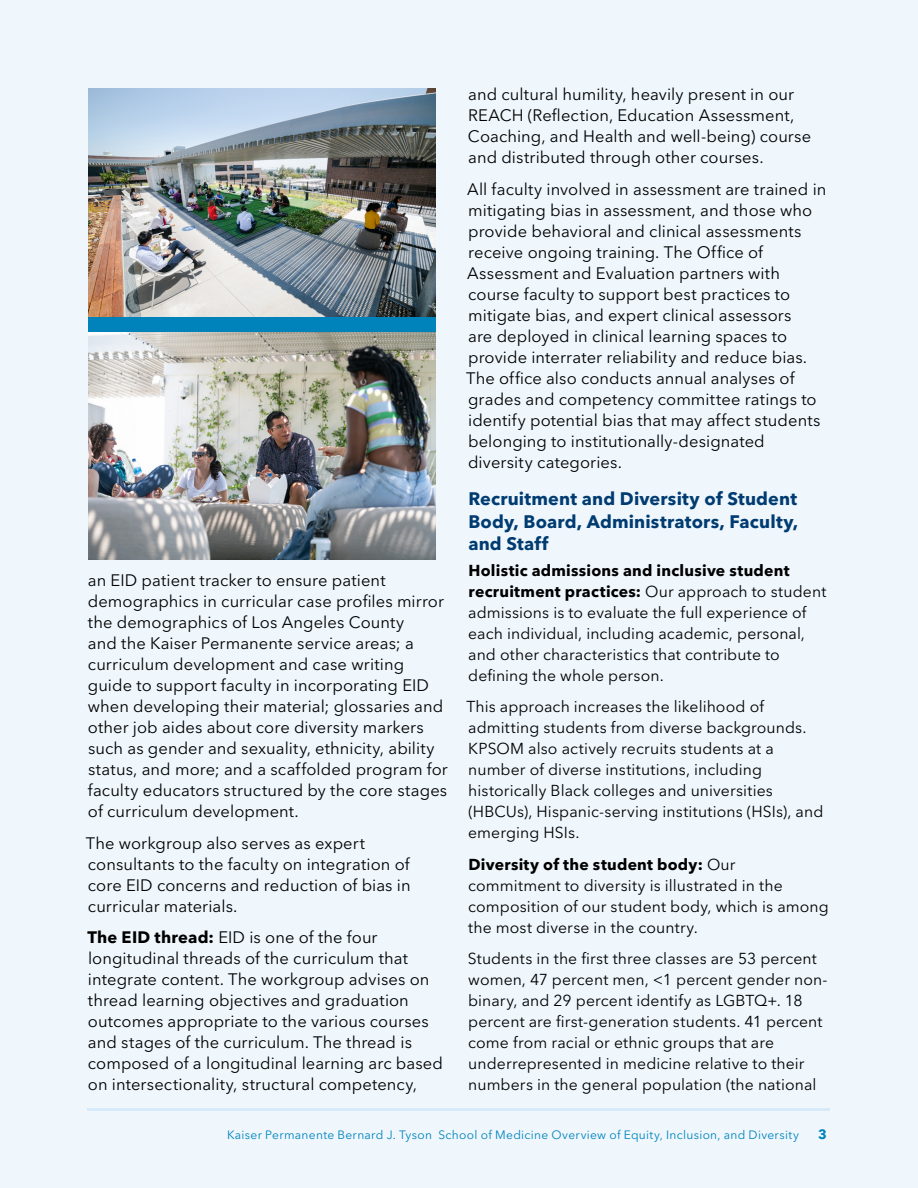
<style>
.page{position:relative;width:918px;height:1188px;background:#eff7fd}
.page>*{position:absolute;margin:0;border:0;box-sizing:border-box;transform-origin:0 0}
.black_header{font:700 18px/22.5px "Avenir Next LT Pro";letter-spacing:.01em;color:#003b71;text-align:justify}
.little_solid_bullet{font:16.5px/21px "Avenir Next LT Pro";letter-spacing:.005em;color:#000}
.circle_bullet{font:15.75px/21px "Avenir Next LT Pro";letter-spacing:.005em;color:#000}
.t1{font:700 13.5px "Avenir Next LT Pro";color:#0083bb}
.t2{font:12px "Avenir Next LT Pro";letter-spacing:.025em;color:#0083bb}
.s1{font-weight:700}
</style>
<div class="page">
<hr style="left:88px;top:1108px;width:742px;height:3px;background:#d7eaf9">
<img style="left:88px;top:89px;width:348px;height:228px">
<img style="left:88px;top:332px;width:348px;height:227px">
<div style="left:88px;top:317px;width:348px;height:15px;background:#0083bb"></div>
<p class="little_solid_bullet" style="left:88px;top:570px;width:362px">an EID patient tracker to ensure patient demographics in curricular case profiles mirror the demographics of Los Angeles County<br>and the Kaiser Permanente service areas; a curriculum development and case writing guide to support faculty in incorporating EID when developing their material; glossaries and other job aides about core diversity markers such as gender and sexuality, ethnicity, ability status, and more; and a scaffolded program for faculty educators structured by the core stages of curriculum development.</p>
<p class="little_solid_bullet" style="left:86px;top:833px;width:326px">The workgroup also serves as expert consultants to the faculty on integration of core EID concerns and reduction of bias in curricular materials.</p>
<p class="little_solid_bullet" style="left:87px;top:927px;width:357px"><span class="s1">The EID thread:</span> EID is one of the four longitudinal threads of the curriculum that integrate content. The workgroup advises on thread learning objectives and graduation outcomes appropriate to the various courses and stages of the curriculum. The thread is composed of a longitudinal learning arc based on intersectionality, structural competency,</p>
<p class="little_solid_bullet" style="left:468px;top:84px;width:345px">and cultural humility, heavily present in our REACH (Reflection, Education Assessment, Coaching, and Health and well-being) course and distributed through other courses.</p>
<p class="little_solid_bullet" style="left:466px;top:179px;width:362px">All faculty involved in assessment are trained in mitigating bias in assessment, and those who provide behavioral and clinical assessments receive ongoing training. The Office of Assessment and Evaluation partners with course faculty to support best practices to mitigate bias, and expert clinical assessors<br>are deployed in clinical learning spaces to provide interrater reliability and reduce bias.<br>The office also conducts annual analyses of grades and competency committee ratings to identify potential bias that may affect students belonging to institutionally-designated diversity categories.</p>
<p class="black_header" style="left:468px;top:488px;width:331px">Recruitment and Diversity of Student Body, Board, Administrators, Faculty, and Staff</p>
<p class="circle_bullet" style="left:468px;top:560px;width:360px"><span class="s1">Holistic admissions and inclusive student recruitment practices:</span> Our approach to student admissions is to evaluate the full experience of each individual, including academic, personal, and other characteristics that contribute to defining the whole person.</p>
<p class="circle_bullet" style="left:466px;top:696px;width:359px">This approach increases the likelihood of admitting students from diverse backgrounds.<br>KPSOM also actively recruits students at a number of diverse institutions, including historically Black colleges and universities (HBCUs), Hispanic-serving institutions (HSIs), and emerging HSIs.</p>
<p class="circle_bullet" style="left:468px;top:854px;width:362px"><span class="s1">Diversity of the student body:</span> Our commitment to diversity is illustrated in the composition of our student body, which is among the most diverse in the country.</p>
<p class="circle_bullet" style="left:468px;top:948px;width:361px">Students in the first three classes are 53 percent women, 47 percent men, &lt;1 percent gender non&shy;binary, and 29 percent identify as LGBTQ+. 18 percent are first-generation students. 41 percent come from racial or ethnic groups that are underrepresented in medicine relative to their numbers in the general population (the national</p>
<p class="t2" style="left:227px;top:1128px;width:574px">Kaiser Permanente Bernard J. Tyson School of Medicine Overview of Equity, Inclusion, and Diversity</p>
<p class="t1" style="left:818px;top:1126px;width:10px">3</p>
</div>
